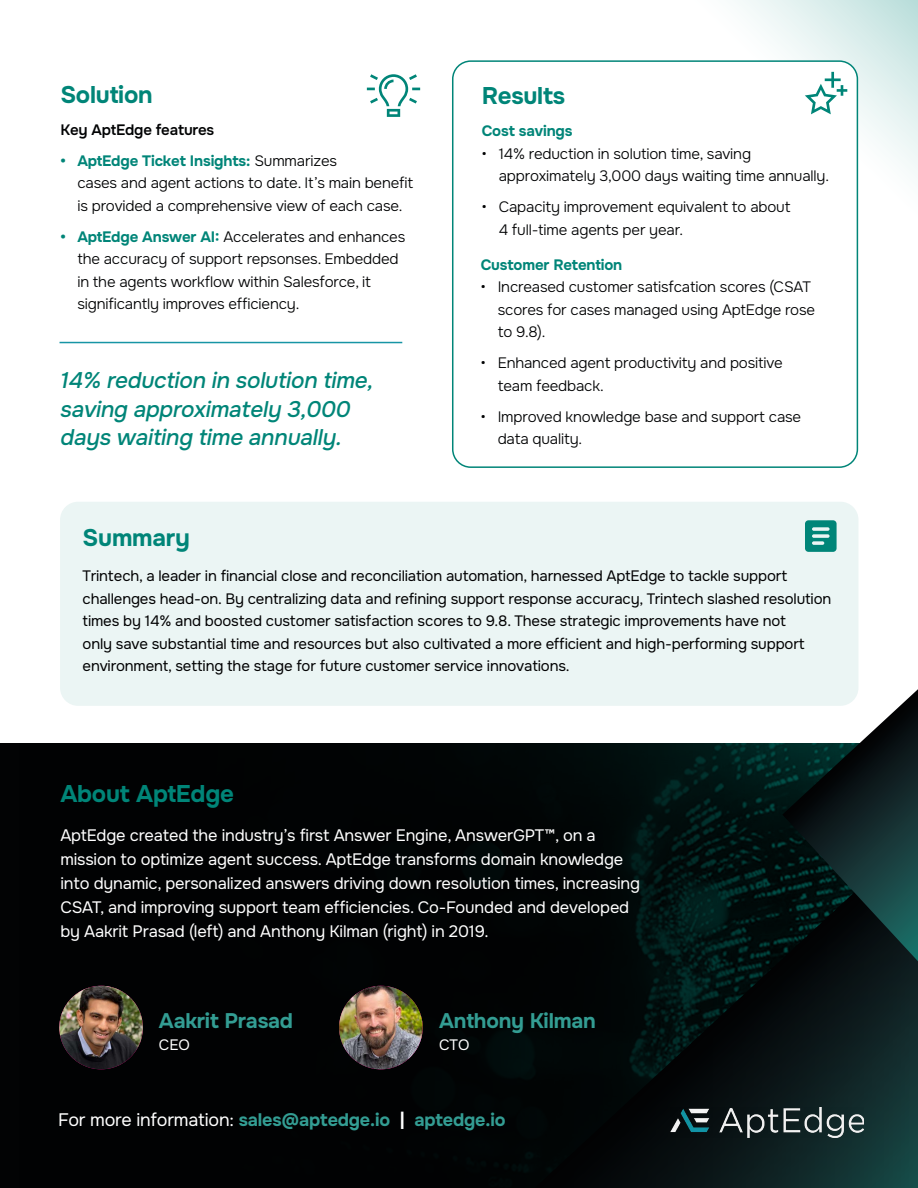
<style>
.page{position:relative;width:918px;height:1188px;background:#fff}
.page>*{position:absolute;margin:0;border:0;box-sizing:border-box;transform-origin:0 0}
.t1{font:700 24px "Onest";letter-spacing:-.01em;color:#008578}
.t2{font:italic 500 22.5px/28.5px "Onest";color:#008578}
.t3{font:700 21px "Onest";letter-spacing:-.01em;color:#339d93}
.t4{font:700 18px "Onest";letter-spacing:-.01em;color:#339d93}
.t5{font:16.5px/24px "Onest";letter-spacing:-.01em;color:#fff}
.t6{font:300 15px/22.5px "Onest";letter-spacing:-.01em;color:#020304}
.t7{font:15px/22.5px "Onest";letter-spacing:-.01em;color:#020203}
.t8{font:700 15px "Onest";letter-spacing:-.01em;color:#008578}
.t9{font:600 15px "Onest";letter-spacing:-.01em;color:#020304}
.t10{font:15px "Onest";letter-spacing:-.01em;color:#fff}
.s1{font-weight:700;color:#008578}
.s2{font-weight:400;color:#fff}
.s3{color:#fff}
</style>
<div class="page">
<svg style="left:0;top:743px;width:918px;height:445px;fill:#010304"></svg>
<img style="left:670px;top:1108px;width:194px;height:30px">
<svg style="left:737px;top:0;width:181px;height:268px"></svg>
<img style="left:59px;top:986px;width:84px;height:83px;border-radius:42px">
<img style="left:339px;top:986px;width:84px;height:83px;border-radius:42px">
<div style="left:453px;top:61px;width:404px;height:406px;background:#fff;border-radius:18px"></div>
<div style="left:452px;top:60px;width:406px;height:408px;border:2px solid #008578;border-radius:18px"></div>
<div style="left:60px;top:502px;width:798px;height:204px;background:#ebf5f4;border-radius:18px"></div>
<hr style="left:60px;top:342px;width:342px;height:1px;background:#1795a5">
<svg style="left:782px;top:689px;width:136px;height:272px"></svg>
<svg style="left:805px;top:520px;width:32px;height:32px"></svg>
<svg style="left:805px;top:72px;width:42px;height:42px"></svg>
<svg style="left:367px;top:74px;width:53px;height:43px"></svg>
<h1 class="t1" style="left:60px;top:79px;width:94px">Solution</h1>
<h1 class="t1" style="left:482px;top:81px;width:85px">Results</h1>
<p class="t9" style="left:60px;top:120px;width:155px">Key AptEdge features</p>
<p class="t6" style="left:77px;top:150px;width:337px;text-indent:-17px"><span class="s1">• AptEdge Ticket Insights:</span> Summarizes<br>cases and agent actions to date. It’s main benefit is provided a comprehensive view of each case.</p>
<p class="t6" style="left:77px;top:226px;width:329px;text-indent:-17px"><span class="s1">• AptEdge Answer AI:</span> Accelerates and enhances the accuracy of support repsonses. Embedded in the agents workflow within Salesforce, it significantly improves efficiency.</p>
<p class="t8" style="left:482px;top:122px;width:92px">Cost savings</p>
<p class="t6" style="left:499px;top:143px;width:332px;text-indent:-17px">• 14% reduction in solution time, saving approximately 3,000 days waiting time annually.</p>
<p class="t6" style="left:499px;top:196px;width:293px;text-indent:-17px">• Capacity improvement equivalent to about<br>4 full-time agents per year.</p>
<p class="t8" style="left:481px;top:255px;width:143px">Customer Retention</p>
<p class="t6" style="left:498px;top:276px;width:319px;text-indent:-17px">• Increased customer satisfcation scores (CSAT scores for cases managed using AptEdge rose to 9.8).</p>
<p class="t6" style="left:498px;top:352px;width:287px;text-indent:-17px">• Enhanced agent productivity and positive team feedback.</p>
<p class="t6" style="left:498px;top:406px;width:305px;text-indent:-17px">• Improved knowledge base and support case data quality.</p>
<h2 class="t2" style="left:60px;top:366px;width:320px">14% reduction in solution time, saving approximately 3,000 days waiting time annually.</h2>
<h1 class="t1" style="left:83px;top:522px;width:109px">Summary</h1>
<p class="t7" style="left:83px;top:565px;width:750px">Trintech, a leader in financial close and reconciliation automation, harnessed AptEdge to tackle support challenges head-on. By centralizing data and refining support response accuracy, Trintech slashed resolution times by 14% and boosted customer satisfaction scores to 9.8. These strategic improvements have not<br>only save substantial time and resources but also cultivated a more efficient and high-performing support environment, setting the stage for future customer service innovations.</p>
<h1 class="t1" style="left:60px;top:778px;width:175px">About AptEdge</h1>
<p class="t5" style="left:60px;top:823px;width:581px">AptEdge created the industry’s first Answer Engine, AnswerGPT™, on a mission to optimize agent success. AptEdge transforms domain knowledge into dynamic, personalized answers driving down resolution times, increasing CSAT, and improving support team efficiencies. Co-Founded and developed by Aakrit Prasad (left) and Anthony Kilman (right) in 2019.</p>
<h3 class="t3" style="left:159px;top:1007px;width:136px">Aakrit Prasad</h3>
<p class="t10" style="left:159px;top:1036px;width:32px">CEO</p>
<h3 class="t3" style="left:439px;top:1007px;width:158px">Anthony Kilman</h3>
<p class="t10" style="left:439px;top:1036px;width:32px">CTO</p>
<p class="t4" style="left:58px;top:1109px;width:449px"><span class="s2">For more information:</span> sales@aptedge.io <span class="s3">|</span> aptedge.io</p>
</div>
